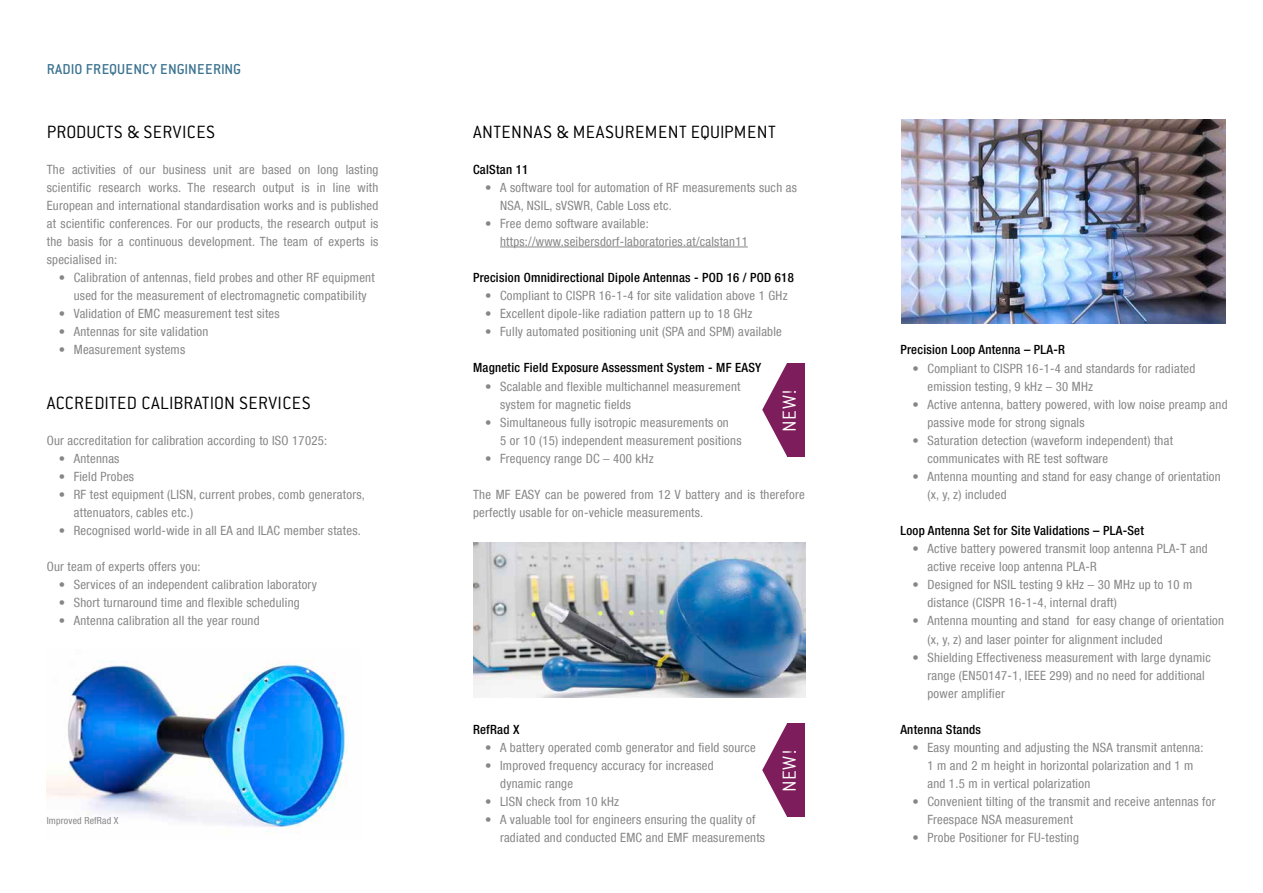
<style>
.page{position:relative;width:1263px;height:893px;background:#fff}
.page>*{position:absolute;margin:0;border:0;box-sizing:border-box;transform-origin:0 0}
.t1{font:300 20.7px "Conduit ITC Pro";letter-spacing:.025em;color:#fff}
.t2{font:300 19.5px "Conduit ITC Pro";letter-spacing:.02em;color:#000}
.t3{font:500 15.75px "Conduit ITC Pro";letter-spacing:.01em;color:#3b7390}
.t4{font:condensed 12.75px/18px "Helvetica Neue LT Com";letter-spacing:.02em;color:#868686}
.t5{font:500 condensed 12.75px "Helvetica Neue LT Com";letter-spacing:.02em;color:#000}
.t6{font:condensed 9.75px "Helvetica Neue LT Com";letter-spacing:.02em;color:#868686}
</style>
<div class="page">
<img style="left:47px;top:660px;width:300px;height:174px">
<hr style="left:500px;top:247px;width:248px;height:1px;background:#868686">
<img style="left:473px;top:543px;width:332px;height:154px">
<img style="left:901px;top:119px;width:324px;height:204px">
<div style="left:787px;top:723px;width:18px;height:94px;background:#7e1d5c"></div>
<svg style="left:762px;top:723px;width:25px;height:94px"></svg>
<div style="left:787px;top:363px;width:18px;height:93px;background:#7e1d5c"></div>
<svg style="left:762px;top:363px;width:25px;height:93px"></svg>
<p class="t3" style="left:47px;top:60px;width:196px">RADIO FREQUENCY ENGINEERING</p>
<h2 class="t2" style="left:47px;top:121px;width:170px">PRODUCTS &amp; SERVICES</h2>
<p class="t4" style="left:47px;top:160px;width:333px;text-align:justify">The activities of our business unit are based on long lasting scientific research works. The research output is in line with European and international standardisation works and is published at scientific conferences. For our products, the research output is the basis for a continuous development. The team of experts is specialised in:</p>
<p class="t4" style="left:59px;top:268px;width:317px;text-align:center">• Calibration of antennas, field probes and other RF equipment used for the measurement of electromagnetic compatibility</p>
<p class="t4" style="left:59px;top:305px;width:222px">• Validation of EMC measurement test sites</p>
<p class="t4" style="left:59px;top:323px;width:151px">• Antennas for site validation</p>
<p class="t4" style="left:59px;top:341px;width:128px">• Measurement systems</p>
<h2 class="t2" style="left:47px;top:392px;width:265px">ACCREDITED CALIBRATION SERVICES</h2>
<p class="t4" style="left:47px;top:431px;width:282px">Our accreditation for calibration according to ISO 17025:</p>
<p class="t4" style="left:59px;top:449px;width:62px">• Antennas</p>
<p class="t4" style="left:59px;top:467px;width:77px">• Field Probes</p>
<p class="t4" style="left:74px;top:485px;width:293px;text-indent:-15px">• RF test equipment (LISN, current probes, comb generators, attenuators, cables etc.)</p>
<p class="t4" style="left:59px;top:521px;width:304px">• Recognised world-wide in all EA and ILAC member states.</p>
<p class="t4" style="left:47px;top:558px;width:155px">Our team of experts offers you:</p>
<p class="t4" style="left:59px;top:576px;width:260px">• Services of an independent calibration laboratory</p>
<p class="t4" style="left:59px;top:594px;width:242px">• Short turnaround time and flexible scheduling</p>
<p class="t4" style="left:59px;top:612px;width:202px">• Antenna calibration all the year round</p>
<p class="t6" style="left:47px;top:815px;width:73px">Improved RefRad X</p>
<h2 class="t2" style="left:473px;top:121px;width:304px">ANTENNAS &amp; MEASUREMENT EQUIPMENT</h2>
<p class="t5" style="left:473px;top:162px;width:57px">CalStan 11</p>
<p class="t4" style="left:500px;top:178px;width:298px;text-indent:-15px">• A software tool for automation of RF measurements such as<br>NSA, NSIL, sVSWR, Cable Loss etc.</p>
<p class="t4" style="left:500px;top:214px;width:249px;text-indent:-15px">• Free demo software available: https://www.seibersdorf-laboratories.at/calstan11</p>
<p class="t5" style="left:473px;top:270px;width:322px">Precision Omnidirectional Dipole Antennas - POD 16 / POD 618</p>
<p class="t4" style="left:485px;top:287px;width:304px">• Compliant to CISPR 16-1-4 for site validation above 1 GHz</p>
<p class="t4" style="left:485px;top:305px;width:269px">• Excellent dipole-like radiation pattern up to 18 GHz</p>
<p class="t4" style="left:485px;top:323px;width:298px">• Fully automated positioning unit (SPA and SPM) available</p>
<p class="t5" style="left:473px;top:360px;width:290px">Magnetic Field Exposure Assessment System - MF EASY</p>
<p class="t4" style="left:500px;top:377px;width:242px;text-indent:-15px">• Scalable and flexible multichannel measurement system for magnetic fields</p>
<p class="t4" style="left:500px;top:413px;width:243px;text-indent:-15px">• Simultaneous fully isotropic measurements on<br>5 or 10 (15) independent measurement positions</p>
<p class="t4" style="left:485px;top:449px;width:170px">• Frequency range DC – 400 kHz</p>
<p class="t4" style="left:473px;top:485px;width:333px">The MF EASY can be powered from 12 V battery and is therefore perfectly usable for on-vehicle measurements.</p>
<h1 class="t1" style="left:778px;top:432px;width:44px;rotate:-90deg">NEW!</h1>
<p class="t5" style="left:473px;top:722px;width:48px">RefRad X</p>
<p class="t4" style="left:485px;top:738px;width:272px">• A battery operated comb generator and field source</p>
<p class="t4" style="left:500px;top:756px;width:215px;text-indent:-15px">• Improved frequency accuracy for increased dynamic range</p>
<p class="t4" style="left:485px;top:792px;width:136px">• LISN check from 10 kHz</p>
<p class="t4" style="left:500px;top:811px;width:267px;text-indent:-15px">• A valuable tool for engineers ensuring the quality of radiated and conducted EMC and EMF measurements</p>
<h1 class="t1" style="left:778px;top:792px;width:44px;rotate:-90deg">NEW!</h1>
<p class="t5" style="left:900px;top:342px;width:166px">Precision Loop Antenna – PLA-R</p>
<p class="t4" style="left:927px;top:359px;width:269px;text-indent:-15px">• Compliant to CISPR 16-1-4 and standards for radiated emission testing, 9 kHz – 30 MHz</p>
<p class="t4" style="left:927px;top:395px;width:302px;text-indent:-15px">• Active antenna, battery powered, with low noise preamp and passive mode for strong signals</p>
<p class="t4" style="left:927px;top:431px;width:247px;text-indent:-15px">• Saturation detection (waveform independent) that communicates with RE test software</p>
<p class="t4" style="left:927px;top:467px;width:295px;text-indent:-15px">• Antenna mounting and stand for easy change of orientation (x, y, z) included</p>
<p class="t5" style="left:900px;top:523px;width:245px">Loop Antenna Set for Site Validations – PLA-Set</p>
<p class="t4" style="left:927px;top:540px;width:282px;text-indent:-15px">• Active battery powered transmit loop antenna PLA-T and active receive loop antenna PLA-R</p>
<p class="t4" style="left:927px;top:576px;width:266px;text-indent:-15px">• Designed for NSIL testing 9 kHz – 30 MHz up to 10 m distance (CISPR 16-1-4, internal draft)</p>
<p class="t4" style="left:927px;top:612px;width:298px;text-indent:-15px">• Antenna mounting and stand for easy change of orientation (x, y, z) and laser pointer for alignment included</p>
<p class="t4" style="left:927px;top:648px;width:285px;text-indent:-15px">• Shielding Effectiveness measurement with large dynamic range (EN50147-1, IEEE 299) and no need for additional power amplifier</p>
<p class="t5" style="left:900px;top:722px;width:82px">Antenna Stands</p>
<p class="t4" style="left:927px;top:738px;width:278px;text-indent:-15px">• Easy mounting and adjusting the NSA transmit antenna:<br>1 m and 2 m height in horizontal polarization and 1 m and 1.5 m in vertical polarization</p>
<p class="t4" style="left:927px;top:792px;width:289px;text-indent:-15px">• Convenient tilting of the transmit and receive antennas for<br>Freespace NSA measurement</p>
<p class="t4" style="left:912px;top:829px;width:168px">• Probe Positioner for FU-testing</p>
</div>
